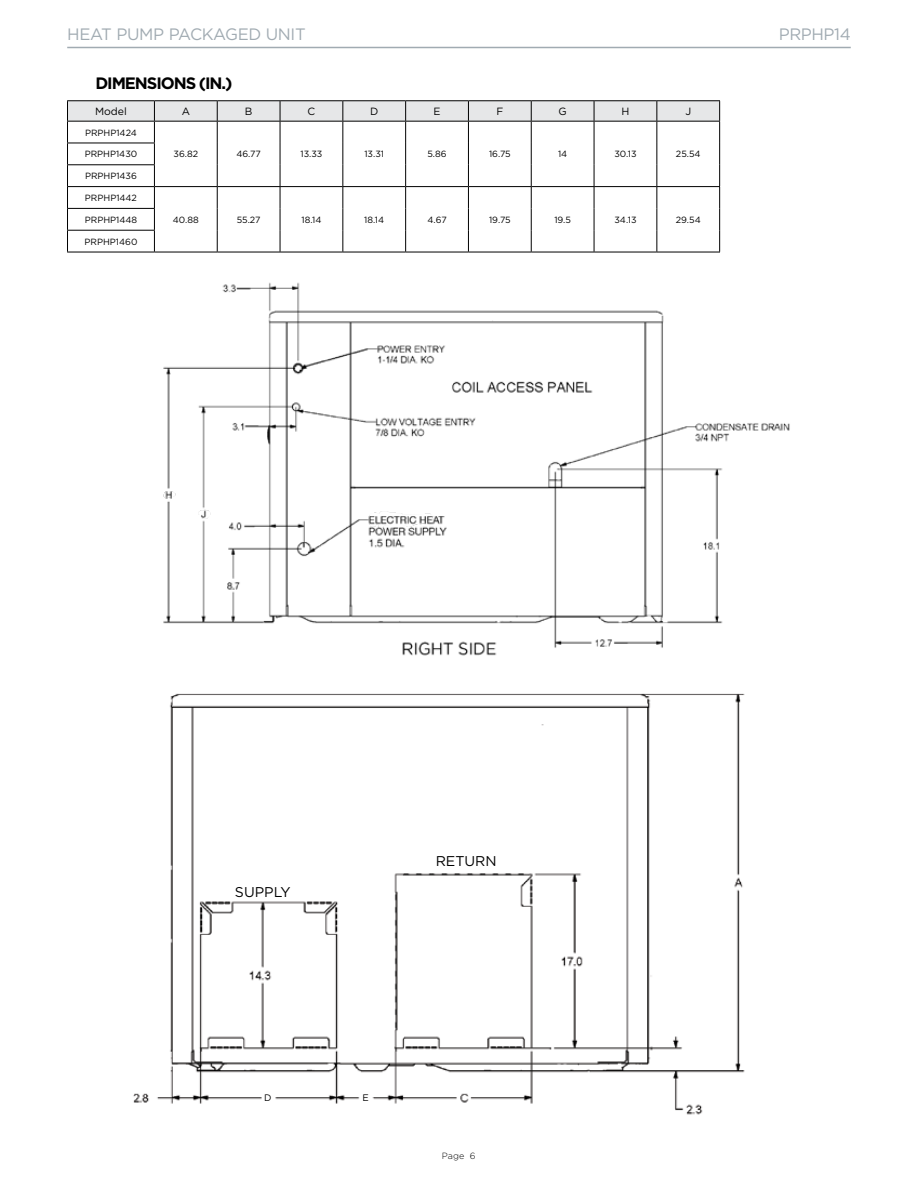
<style>
.page{position:relative;width:918px;height:1188px;background:#fff}
.page>*{position:absolute;margin:0;border:0;box-sizing:border-box;transform-origin:0 0}
.t1{font:16.5px "Gotham";letter-spacing:-.025em;color:#a1abb2}
.t2{font:700 16.5px "Gotham";letter-spacing:-.065em;color:#000}
.t3{font:14.1px "Gotham";color:#000}
.t4{font:10.5px "Gotham";color:#000}
.t5{font:9.45px "Gotham";color:#000}
.t6{font:9px "Gotham";color:#000}
.t7{font:300 9px "Gotham";color:#000}
</style>
<div class="page">
<hr style="left:67px;top:47px;width:784px;height:1px;background:#a1abb2">
<img style="left:163px;top:240px;width:627px;height:416px">
<hr style="left:67px;top:100px;width:87px;height:1px;background:#000">
<hr style="left:154px;top:100px;width:63px;height:1px;background:#000">
<hr style="left:217px;top:100px;width:63px;height:1px;background:#000">
<hr style="left:280px;top:100px;width:63px;height:1px;background:#000">
<hr style="left:343px;top:100px;width:63px;height:1px;background:#000">
<hr style="left:406px;top:100px;width:62px;height:1px;background:#000">
<hr style="left:468px;top:100px;width:63px;height:1px;background:#000">
<hr style="left:531px;top:100px;width:63px;height:1px;background:#000">
<hr style="left:594px;top:100px;width:63px;height:1px;background:#000">
<hr style="left:657px;top:100px;width:63px;height:1px;background:#000">
<hr style="left:154px;top:252px;width:63px;height:1px;background:#000">
<hr style="left:217px;top:252px;width:63px;height:1px;background:#000">
<hr style="left:280px;top:252px;width:63px;height:1px;background:#000">
<hr style="left:343px;top:252px;width:63px;height:1px;background:#000">
<hr style="left:406px;top:252px;width:62px;height:1px;background:#000">
<hr style="left:468px;top:252px;width:63px;height:1px;background:#000">
<hr style="left:531px;top:252px;width:63px;height:1px;background:#000">
<hr style="left:594px;top:252px;width:63px;height:1px;background:#000">
<hr style="left:657px;top:252px;width:63px;height:1px;background:#000">
<svg style="left:67px;top:101px;width:653px;height:151px"></svg>
<hr style="left:67px;top:252px;width:87px;height:1px;background:#000">
<img style="left:133px;top:693px;width:612px;height:422px">
<div style="left:263px;top:1090px;width:10px;height:14px;background:#fff"></div>
<div style="left:361px;top:1090px;width:9px;height:14px;background:#fff"></div>
<h1 class="t1" style="left:67px;top:23px;width:240px">HEAT PUMP PACKAGED UNIT</h1>
<h1 class="t1" style="left:779px;top:23px;width:74px">PRPHP14</h1>
<h1 class="t2" style="left:95px;top:72px;width:139px">DIMENSIONS (IN.)</h1>
<p class="t4" style="left:95px;top:105px;width:33px">Model</p>
<p class="t4" style="left:182px;top:105px;width:10px">A</p>
<p class="t4" style="left:245px;top:105px;width:9px">B</p>
<p class="t4" style="left:308px;top:105px;width:9px">C</p>
<p class="t4" style="left:370px;top:105px;width:10px">D</p>
<p class="t4" style="left:434px;top:105px;width:9px">E</p>
<p class="t4" style="left:496px;top:105px;width:8px">F</p>
<p class="t4" style="left:559px;top:105px;width:10px">G</p>
<p class="t4" style="left:621px;top:105px;width:9px">H</p>
<p class="t4" style="left:685px;top:105px;width:7px">J</p>
<p class="t6" style="left:85px;top:127px;width:53px">PRPHP1424</p>
<p class="t6" style="left:85px;top:149px;width:54px">PRPHP1430</p>
<p class="t6" style="left:174px;top:149px;width:26px">36.82</p>
<p class="t6" style="left:236px;top:149px;width:26px">46.77</p>
<p class="t6" style="left:300px;top:149px;width:23px">13.33</p>
<p class="t6" style="left:364px;top:149px;width:21px">13.31</p>
<p class="t6" style="left:427px;top:149px;width:21px">5.86</p>
<p class="t6" style="left:489px;top:149px;width:23px">16.75</p>
<p class="t6" style="left:558px;top:149px;width:11px">14</p>
<p class="t6" style="left:614px;top:149px;width:24px">30.13</p>
<p class="t6" style="left:676px;top:149px;width:26px">25.54</p>
<p class="t6" style="left:85px;top:170px;width:53px">PRPHP1436</p>
<p class="t6" style="left:85px;top:192px;width:54px">PRPHP1442</p>
<p class="t6" style="left:85px;top:214px;width:54px">PRPHP1448</p>
<p class="t6" style="left:173px;top:214px;width:27px">40.88</p>
<p class="t6" style="left:237px;top:214px;width:25px">55.27</p>
<p class="t6" style="left:302px;top:214px;width:21px">18.14</p>
<p class="t6" style="left:364px;top:214px;width:21px">18.14</p>
<p class="t6" style="left:427px;top:214px;width:21px">4.67</p>
<p class="t6" style="left:489px;top:214px;width:23px">19.75</p>
<p class="t6" style="left:554px;top:214px;width:18px">19.5</p>
<p class="t6" style="left:614px;top:214px;width:24px">34.13</p>
<p class="t6" style="left:676px;top:214px;width:26px">29.54</p>
<p class="t6" style="left:85px;top:236px;width:54px">PRPHP1460</p>
<h2 class="t3" style="left:235px;top:883px;width:57px">SUPPLY</h2>
<h2 class="t3" style="left:436px;top:852px;width:63px">RETURN</h2>
<p class="t5" style="left:264px;top:1092px;width:9px">D</p>
<p class="t5" style="left:362px;top:1092px;width:8px">E</p>
<p class="t7" style="left:442px;top:1150px;width:35px">Page 6</p>
</div>
